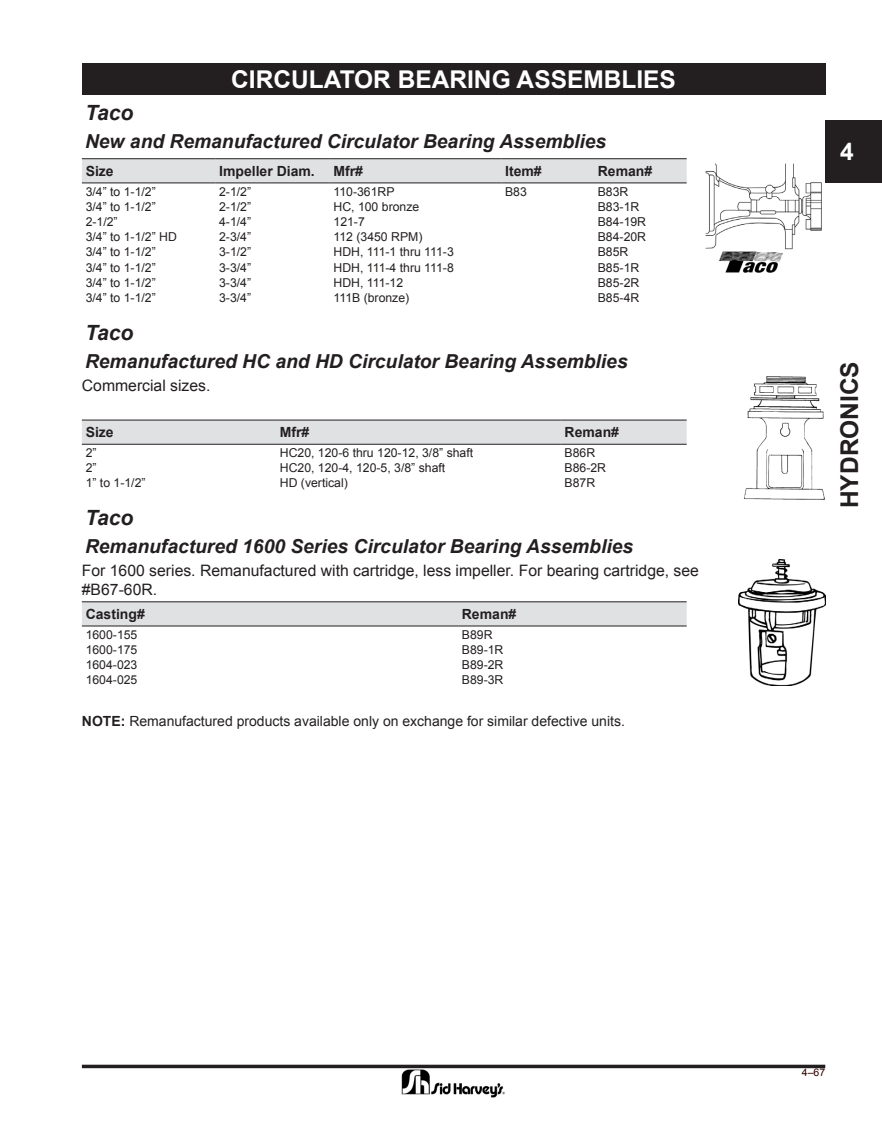
<style>
.page{position:relative;width:882px;height:1134px;background:#fff}
.page>*{position:absolute;margin:0;border:0;box-sizing:border-box;transform-origin:0 0}
.t1{font:700 24.5px "Arial";color:#fff}
.t2{font:700 24.5px "Arial";color:#231f20}
.t3{font:italic 700 21px "Arial";color:#231f20}
.t4{font:italic 700 19.25px "Arial";color:#231f20}
.t5{font:15.75px/18.9px "Arial";color:#231f20}
.t6{font:14px "Arial";color:#231f20}
.t7{font:700 14px "Arial";color:#231f20}
.t8{font:12.25px "Arial";color:#231f20}
.t9{font:10.5px "Arial";color:#2f0000}
.s1{font-weight:700}
</style>
<div class="page">
<img style="left:705px;top:163px;width:117px;height:110px">
<div style="left:82px;top:63px;width:743px;height:32px;background:#231f20"></div>
<img style="left:401px;top:1068px;width:105px;height:30px">
<hr style="left:82px;top:1065px;width:743px;height:3px;background:#231f20">
<div style="left:825px;top:120px;width:57px;height:63px;background:#231f20"></div>
<svg style="left:82px;top:159px;width:605px;height:24px;background:#d9dadc"></svg>
<hr style="left:82px;top:158px;width:133px;height:1px;background:#231f20">
<hr style="left:215px;top:158px;width:115px;height:1px;background:#231f20">
<hr style="left:330px;top:158px;width:171px;height:1px;background:#231f20">
<hr style="left:501px;top:158px;width:93px;height:1px;background:#231f20">
<hr style="left:594px;top:158px;width:93px;height:1px;background:#231f20">
<hr style="left:82px;top:183px;width:133px;height:1px;background:#231f20">
<hr style="left:215px;top:183px;width:115px;height:1px;background:#231f20">
<hr style="left:330px;top:183px;width:171px;height:1px;background:#231f20">
<hr style="left:501px;top:183px;width:93px;height:1px;background:#231f20">
<hr style="left:594px;top:183px;width:93px;height:1px;background:#231f20">
<img style="left:743px;top:376px;width:82px;height:124px">
<div style="left:82px;top:421px;width:605px;height:23px;background:#e0e1e3"></div>
<hr style="left:82px;top:420px;width:194px;height:1px;background:#231f20">
<hr style="left:276px;top:420px;width:285px;height:1px;background:#231f20">
<hr style="left:561px;top:420px;width:126px;height:1px;background:#231f20">
<hr style="left:82px;top:444px;width:194px;height:1px;background:#231f20">
<hr style="left:276px;top:444px;width:285px;height:1px;background:#231f20">
<hr style="left:561px;top:444px;width:126px;height:1px;background:#231f20">
<img style="left:738px;top:560px;width:87px;height:126px">
<div style="left:82px;top:603px;width:605px;height:23px;background:#e0e1e3"></div>
<hr style="left:82px;top:602px;width:376px;height:1px;background:#231f20">
<hr style="left:458px;top:602px;width:229px;height:1px;background:#231f20">
<hr style="left:82px;top:626px;width:376px;height:1px;background:#231f20">
<hr style="left:458px;top:626px;width:229px;height:1px;background:#231f20">
<p class="t1" style="left:231px;top:63px;width:446px">CIRCULATOR BEARING ASSEMBLIES</p>
<p class="t3" style="left:85px;top:99px;width:50px">Taco</p>
<p class="t4" style="left:85px;top:128px;width:523px">New and Remanufactured Circulator Bearing Assemblies</p>
<p class="t7" style="left:86px;top:162px;width:30px">Size</p>
<p class="t7" style="left:219px;top:162px;width:97px">Impeller Diam.</p>
<p class="t7" style="left:334px;top:162px;width:31px">Mfr#</p>
<p class="t7" style="left:505px;top:162px;width:38px">Item#</p>
<p class="t7" style="left:598px;top:162px;width:56px">Reman#</p>
<p class="t8" style="left:86px;top:183px;width:72px">3/4” to 1-1/2”</p>
<p class="t8" style="left:219px;top:183px;width:33px">2-1/2”</p>
<p class="t8" style="left:334px;top:183px;width:63px">110-361RP</p>
<p class="t8" style="left:505px;top:183px;width:23px">B83</p>
<p class="t8" style="left:598px;top:183px;width:32px">B83R</p>
<p class="t8" style="left:86px;top:199px;width:72px">3/4” to 1-1/2”</p>
<p class="t8" style="left:219px;top:199px;width:33px">2-1/2”</p>
<p class="t8" style="left:334px;top:199px;width:87px">HC, 100 bronze</p>
<p class="t8" style="left:598px;top:199px;width:43px">B83-1R</p>
<p class="t8" style="left:86px;top:214px;width:33px">2-1/2”</p>
<p class="t8" style="left:219px;top:214px;width:33px">4-1/4”</p>
<p class="t8" style="left:334px;top:214px;width:33px">121-7</p>
<p class="t8" style="left:598px;top:214px;width:50px">B84-19R</p>
<p class="t8" style="left:86px;top:229px;width:93px">3/4” to 1-1/2” HD</p>
<p class="t8" style="left:219px;top:229px;width:33px">2-3/4”</p>
<p class="t8" style="left:334px;top:229px;width:90px">112 (3450 RPM)</p>
<p class="t8" style="left:598px;top:229px;width:50px">B84-20R</p>
<p class="t8" style="left:86px;top:244px;width:72px">3/4” to 1-1/2”</p>
<p class="t8" style="left:219px;top:244px;width:33px">3-1/2”</p>
<p class="t8" style="left:334px;top:244px;width:122px">HDH, 111-1 thru 111-3</p>
<p class="t8" style="left:598px;top:244px;width:32px">B85R</p>
<p class="t8" style="left:86px;top:259px;width:72px">3/4” to 1-1/2”</p>
<p class="t8" style="left:219px;top:259px;width:33px">3-3/4”</p>
<p class="t8" style="left:334px;top:259px;width:122px">HDH, 111-4 thru 111-8</p>
<p class="t8" style="left:598px;top:259px;width:43px">B85-1R</p>
<p class="t8" style="left:86px;top:275px;width:72px">3/4” to 1-1/2”</p>
<p class="t8" style="left:219px;top:275px;width:33px">3-3/4”</p>
<p class="t8" style="left:334px;top:275px;width:71px">HDH, 111-12</p>
<p class="t8" style="left:598px;top:275px;width:43px">B85-2R</p>
<p class="t8" style="left:86px;top:290px;width:72px">3/4” to 1-1/2”</p>
<p class="t8" style="left:219px;top:290px;width:33px">3-3/4”</p>
<p class="t8" style="left:334px;top:290px;width:77px">111B (bronze)</p>
<p class="t8" style="left:598px;top:290px;width:43px">B85-4R</p>
<p class="t3" style="left:85px;top:319px;width:50px">Taco</p>
<p class="t4" style="left:85px;top:348px;width:544px">Remanufactured HC and HD Circulator Bearing Assemblies</p>
<p class="t5" style="left:82px;top:376px;width:130px">Commercial sizes.</p>
<p class="t7" style="left:86px;top:423px;width:30px">Size</p>
<p class="t7" style="left:280px;top:423px;width:31px">Mfr#</p>
<p class="t7" style="left:565px;top:423px;width:56px">Reman#</p>
<p class="t8" style="left:86px;top:445px;width:12px">2”</p>
<p class="t8" style="left:280px;top:445px;width:195px">HC20, 120-6 thru 120-12, 3/8” shaft</p>
<p class="t8" style="left:565px;top:445px;width:32px">B86R</p>
<p class="t8" style="left:86px;top:460px;width:12px">2”</p>
<p class="t8" style="left:280px;top:460px;width:167px">HC20, 120-4, 120-5, 3/8” shaft</p>
<p class="t8" style="left:565px;top:460px;width:43px">B86-2R</p>
<p class="t8" style="left:86px;top:475px;width:61px">1” to 1-1/2”</p>
<p class="t8" style="left:280px;top:475px;width:70px">HD (vertical)</p>
<p class="t8" style="left:565px;top:475px;width:32px">B87R</p>
<p class="t3" style="left:85px;top:504px;width:50px">Taco</p>
<p class="t4" style="left:85px;top:534px;width:550px">Remanufactured 1600 Series Circulator Bearing Assemblies</p>
<p class="t5" style="left:82px;top:562px;width:619px">For 1600 series. Remanufactured with cartridge, less impeller. For bearing cartridge, see #B67-60R.</p>
<p class="t7" style="left:86px;top:605px;width:61px">Casting#</p>
<p class="t7" style="left:462px;top:605px;width:56px">Reman#</p>
<p class="t8" style="left:86px;top:626px;width:53px">1600-155</p>
<p class="t8" style="left:462px;top:626px;width:32px">B89R</p>
<p class="t8" style="left:86px;top:642px;width:53px">1600-175</p>
<p class="t8" style="left:462px;top:642px;width:43px">B89-1R</p>
<p class="t8" style="left:86px;top:657px;width:53px">1604-023</p>
<p class="t8" style="left:462px;top:657px;width:43px">B89-2R</p>
<p class="t8" style="left:86px;top:672px;width:53px">1604-025</p>
<p class="t8" style="left:462px;top:672px;width:43px">B89-3R</p>
<p class="t6" style="left:82px;top:712px;width:545px"><span class="s1">NOTE:</span> Remanufactured products available only on exchange for similar defective units.</p>
<p class="t1" style="left:840px;top:135px;width:15px">4</p>
<p class="t2" style="left:833px;top:508px;width:149px;rotate:-90deg">HYDRONICS</p>
<p class="t9" style="left:802px;top:1065px;width:25px">4–67</p>
</div>
